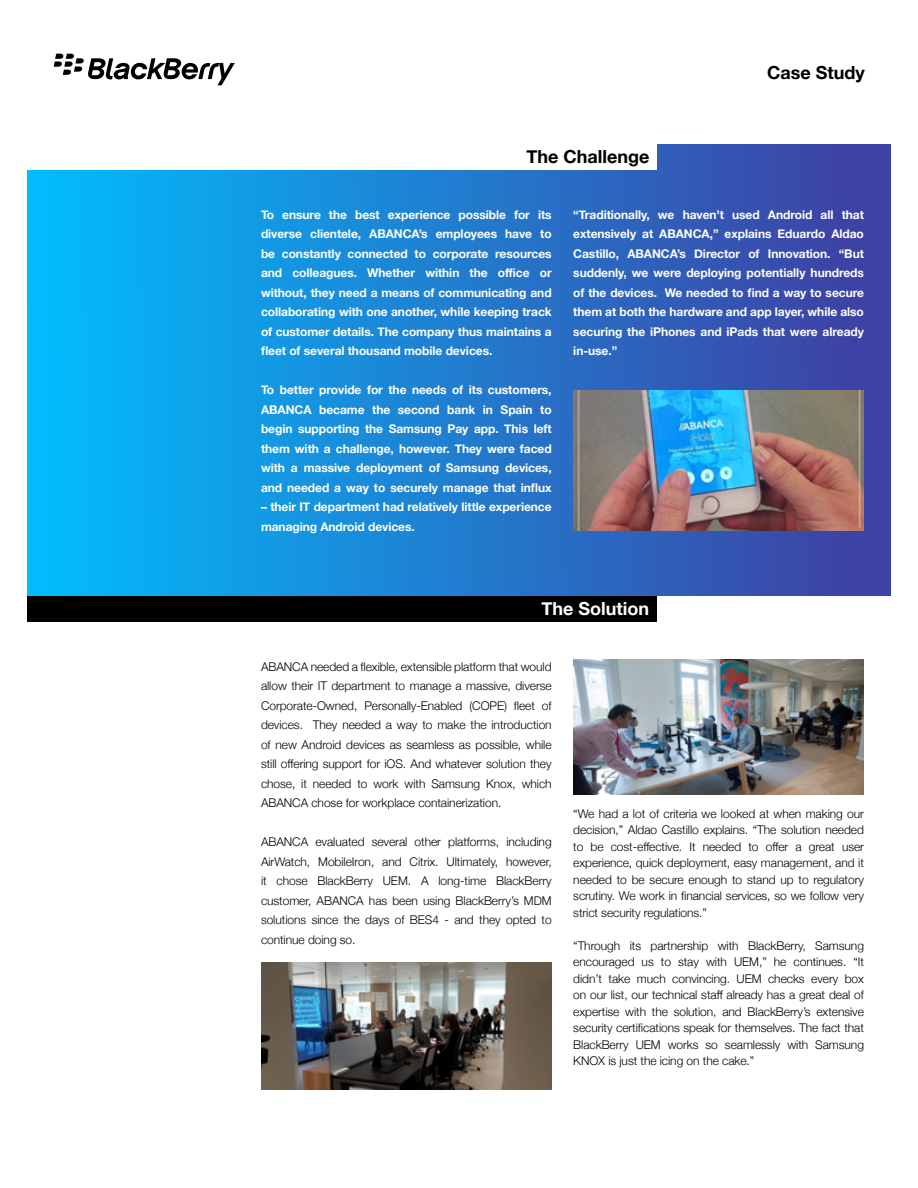
<style>
.page{position:relative;width:918px;height:1188px;background:#fff}
.page>*{position:absolute;margin:0;border:0;box-sizing:border-box;transform-origin:0 0}
.t1{font:700 18px "Helvetica Neue";color:#000}
.t2{font:700 18px "Helvetica Neue";color:#fff}
.t3{font:300 12px/16.5px "Helvetica Neue";letter-spacing:-.005em;color:#000;text-align:justify}
.t4{font:700 12px/19.5px "Helvetica Neue";letter-spacing:-.005em;color:#fff;text-align:justify}
</style>
<div class="page">
<div style="left:27px;top:144px;width:864px;height:452px;background:linear-gradient(to right,#01bdfe,#413da0)"></div>
<div style="left:0;top:144px;width:657px;height:26px;background:#fff"></div>
<div style="left:27px;top:596px;width:630px;height:25px;background:#000"></div>
<img style="left:573px;top:659px;width:291px;height:135px">
<img style="left:261px;top:962px;width:291px;height:127px">
<svg style="left:54px;top:54px;width:181px;height:31px"></svg>
<img style="left:573px;top:391px;width:291px;height:139px">
<h1 class="t1" style="left:527px;top:145px;width:124px">The Challenge</h1>
<h1 class="t1" style="left:767px;top:61px;width:99px">Case Study</h1>
<p class="t4" style="left:261px;top:205px;width:292px">To ensure the best experience possible for its diverse clientele, ABANCA’s employees have to be constantly connected to corporate resources and colleagues. Whether within the office or without, they need a means of communicating and collaborating with one another, while keeping track of customer details. The company thus maintains a fleet of several thousand mobile devices.</p>
<p class="t4" style="left:261px;top:380px;width:292px">To better provide for the needs of its customers, ABANCA became the second bank in Spain to begin supporting the Samsung Pay app. This left them with a challenge, however. They were faced with a massive deployment of Samsung devices, and needed a way to securely manage that influx</p>
<p class="t4" style="left:261px;top:497px;width:292px">– their IT department had relatively little experience managing Android devices.</p>
<p class="t4" style="left:573px;top:205px;width:292px">“Traditionally, we haven’t used Android all that extensively at ABANCA,” explains Eduardo Aldao Castillo, ABANCA’s Director of Innovation. “But suddenly, we were deploying potentially hundreds of the devices. We needed to find a way to secure them at both the hardware and app layer, while also securing the iPhones and iPads that were already in-use.”</p>
<h1 class="t2" style="left:542px;top:597px;width:109px">The Solution</h1>
<p class="t3" style="left:261px;top:656px;width:292px;line-height:19.5px">ABANCA needed a flexible, extensible platform that would allow their IT department to manage a massive, diverse Corporate-Owned, Personally-Enabled (COPE) fleet of devices. They needed a way to make the introduction of new Android devices as seamless as possible, while still offering support for iOS. And whatever solution they chose, it needed to work with Samsung Knox, which ABANCA chose for workplace containerization.</p>
<p class="t3" style="left:261px;top:832px;width:292px;line-height:19.5px">ABANCA evaluated several other platforms, including AirWatch, MobileIron, and Citrix. Ultimately, however, it chose BlackBerry UEM. A long-time BlackBerry customer, ABANCA has been using BlackBerry’s MDM solutions since the days of BES4 - and they opted to continue doing so.</p>
<p class="t3" style="left:573px;top:805px;width:292px">“We had a lot of criteria we looked at when making our decision,” Aldao Castillo explains. “The solution needed to be cost-effective. It needed to offer a great user experience, quick deployment, easy management, and it needed to be secure enough to stand up to regulatory scrutiny. We work in financial services, so we follow very strict security regulations.”</p>
<p class="t3" style="left:573px;top:937px;width:292px">“Through its partnership with BlackBerry, Samsung encouraged us to stay with UEM,” he continues. “It didn’t take much convincing. UEM checks every box on our list, our technical staff already has a great deal of expertise with the solution, and BlackBerry’s extensive security certifications speak for themselves. The fact that BlackBerry UEM works so seamlessly with Samsung KNOX is just the icing on the cake.”</p>
</div>
